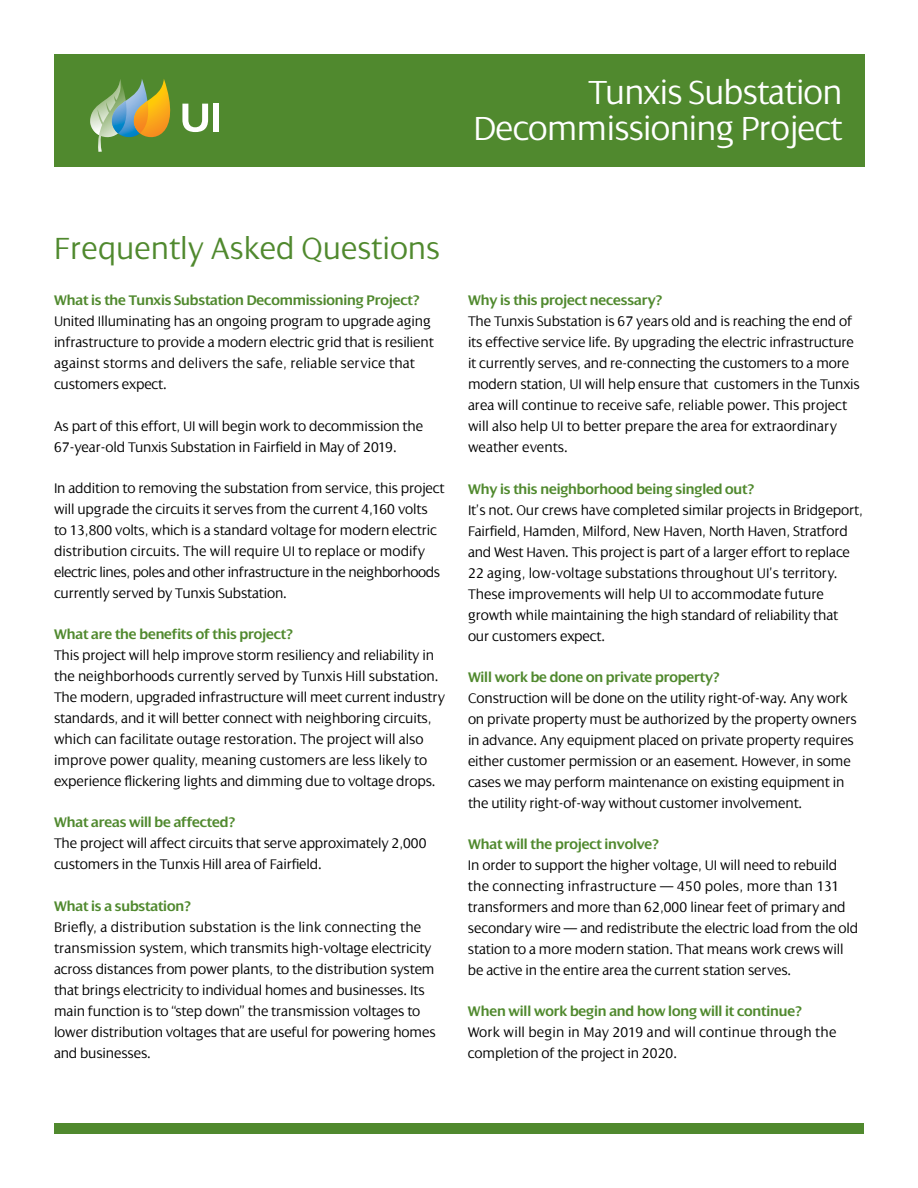
<style>
.page{position:relative;width:918px;height:1188px;background:#fff}
.page>*{position:absolute;margin:0;border:0;box-sizing:border-box;transform-origin:0 0}
.t1{font:300 36px/36px "Dialog";letter-spacing:-.02em;color:#fff;text-align:right}
.t2{font:300 33px "Dialog";color:#50892e}
.t3{font:300 15px/21px "Dialog";letter-spacing:-.01em;color:#000}
.t4{font:600 15px "Dialog";letter-spacing:-.01em;color:#50892e}
.t5{font:300 15px/21px "Dialog";letter-spacing:.01em;color:#000}
</style>
<div class="page">
<div style="left:54px;top:54px;width:811px;height:113px;background:#50892e"></div>
<div style="left:213px;top:104px;width:6px;height:28px;background:#fff"></div>
<svg style="left:90px;top:79px;width:118px;height:73px"></svg>
<div style="left:54px;top:1123px;width:810px;height:11px;background:#50892e"></div>
<h1 class="t1" style="left:473px;top:75px;width:371px">Tunxis Substation<br>Decommissioning Project</h1>
<h2 class="t2" style="left:54px;top:230px;width:388px">Frequently Asked Questions</h2>
<p class="t4" style="left:54px;top:293px;width:367px">What is the Tunxis Substation Decommissioning Project?</p>
<p class="t3" style="left:54px;top:311px;width:381px">United Illuminating has an ongoing program to upgrade aging infrastructure to provide a modern electric grid that is resilient against storms and delivers the safe, reliable service that customers expect.</p>
<p class="t3" style="left:54px;top:416px;width:371px">As part of this effort, UI will begin work to decommission the<br>67-year-old Tunxis Substation in Fairfield in May of 2019.</p>
<p class="t3" style="left:54px;top:478px;width:392px">In addition to removing the substation from service, this project will upgrade the circuits it serves from the current 4,160 volts to 13,800 volts, which is a standard voltage for modern electric distribution circuits. The will require UI to replace or modify electric lines, poles and other infrastructure in the neighborhoods currently served by Tunxis Substation.</p>
<p class="t4" style="left:54px;top:626px;width:241px">What are the benefits of this project?</p>
<p class="t3" style="left:54px;top:645px;width:393px">This project will help improve storm resiliency and reliability in the neighborhoods currently served by Tunxis Hill substation.<br>The modern, upgraded infrastructure will meet current industry standards, and it will better connect with neighboring circuits, which can facilitate outage restoration. The project will also improve power quality, meaning customers are less likely to experience flickering lights and dimming due to voltage drops.</p>
<p class="t4" style="left:54px;top:815px;width:183px">What areas will be affected?</p>
<p class="t3" style="left:54px;top:833px;width:374px">The project will affect circuits that serve approximately 2,000 customers in the Tunxis Hill area of Fairfield.</p>
<p class="t4" style="left:54px;top:898px;width:139px">What is a substation?</p>
<p class="t3" style="left:54px;top:917px;width:383px">Briefly, a distribution substation is the link connecting the transmission system, which transmits high-voltage electricity across distances from power plants, to the distribution system that brings electricity to individual homes and businesses. Its main function is to “step down” the transmission voltages to lower distribution voltages that are useful for powering homes and businesses.</p>
<p class="t4" style="left:468px;top:293px;width:196px">Why is this project necessary?</p>
<p class="t3" style="left:468px;top:311px;width:393px">The Tunxis Substation is 67 years old and is reaching the end of its effective service life. By upgrading the electric infrastructure it currently serves, and re-connecting the customers to a more modern station, UI will help ensure that customers in the Tunxis area will continue to receive safe, reliable power. This project will also help UI to better prepare the area for extraordinary weather events.</p>
<p class="t4" style="left:468px;top:481px;width:288px">Why is this neighborhood being singled out?</p>
<p class="t3" style="left:468px;top:500px;width:397px">It’s not. Our crews have completed similar projects in Bridgeport, Fairfield, Hamden, Milford, New Haven, North Haven, Stratford and West Haven. This project is part of a larger effort to replace 22 aging, low-voltage substations throughout UI’s territory.<br>These improvements will help UI to accommodate future growth while maintaining the high standard of reliability that our customers expect.</p>
<p class="t4" style="left:468px;top:669px;width:253px">Will work be done on private property?</p>
<p class="t3" style="left:468px;top:688px;width:390px">Construction will be done on the utility right-of-way. Any work on private property must be authorized by the property owners in advance. Any equipment placed on private property requires either customer permission or an easement. However, in some cases we may perform maintenance on existing equipment in the utility right-of-way without customer involvement.</p>
<p class="t4" style="left:468px;top:836px;width:193px">What will the project involve?</p>
<p class="t3" style="left:468px;top:855px;width:392px">In order to support the higher voltage, UI will need to rebuild the connecting infrastructure — 450 poles, more than 131 transformers and more than 62,000 linear feet of primary and secondary wire — and redistribute the electric load from the old station to a more modern station. That means work crews will be active in the entire area the current station serves.</p>
<p class="t4" style="left:468px;top:1004px;width:336px">When will work begin and how long will it continue?</p>
<p class="t5" style="left:468px;top:1022px;width:370px">Work will begin in May 2019 and will continue through the completion of the project in 2020.</p>
</div>
